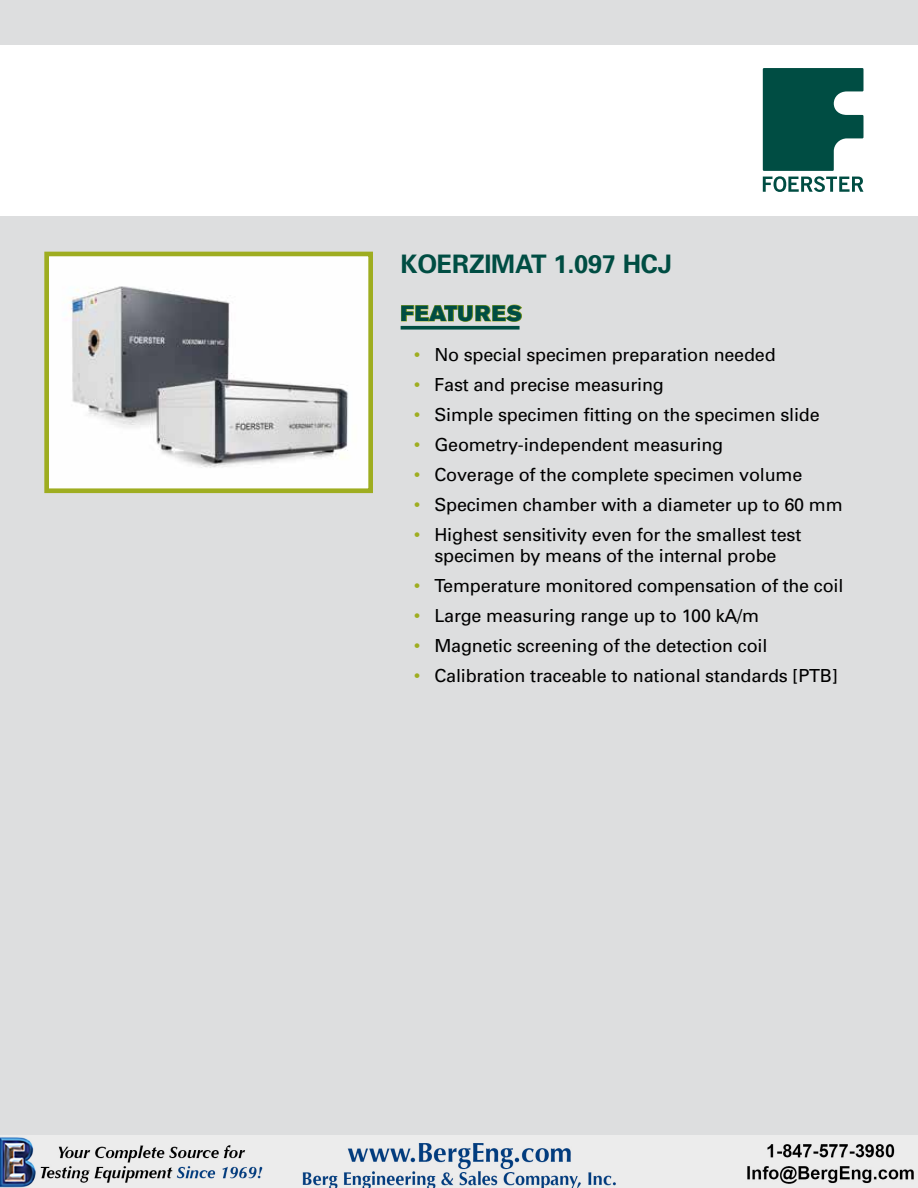
<style>
.page{position:relative;width:918px;height:1188px;background:#dddedf}
.page>*{position:absolute;margin:0;border:0;box-sizing:border-box;transform-origin:0 0}
.t1{font:700 25.5px "Univers";letter-spacing:-.01em;color:#004d43}
.t2{font:21.9px "Akzidenz Grotesk BE Super";letter-spacing:.015em;color:#004d43}
.t3{font:18px/21.6px "Univers";letter-spacing:-.01em;color:#000;text-align:center}
.s1{font-family:"Akzidenz Grotesk BE";color:#9ead20}
</style>
<div class="page">
<div style="left:0;top:45px;width:918px;height:171px;background:#fff"></div>
<svg style="left:763px;top:68px;width:101px;height:124px"></svg>
<img style="left:50px;top:258px;width:317px;height:229px">
<div style="left:44px;top:252px;width:329px;height:241px;border:5px solid #9ead20"></div>
<svg style="left:401px;top:304px;width:121px;height:18px"></svg>
<svg style="left:401px;top:326px;width:119px;height:4px"></svg>
<img style="left:0;top:1135px;width:918px;height:53px">
<h1 class="t1" style="left:401px;top:247px;width:273px">KOERZIMAT 1.097 HCJ</h1>
<p class="t2" style="left:401px;top:301px;width:123px">FEATURES</p>
<p class="t3" style="left:414px;top:343px;width:363px"><span class="s1">•</span> No special specimen preparation needed</p>
<p class="t3" style="left:414px;top:373px;width:251px"><span class="s1">•</span> Fast and precise measuring</p>
<p class="t3" style="left:414px;top:403px;width:407px"><span class="s1">•</span> Simple specimen fitting on the specimen slide</p>
<p class="t3" style="left:414px;top:433px;width:311px"><span class="s1">•</span> Geometry-independent measuring</p>
<p class="t3" style="left:414px;top:463px;width:390px"><span class="s1">•</span> Coverage of the complete specimen volume</p>
<p class="t3" style="left:414px;top:493px;width:430px"><span class="s1">•</span> Specimen chamber with a diameter up to 60 mm</p>
<p class="t3" style="left:414px;top:523px;width:389px"><span class="s1">•</span> Highest sensitivity even for the smallest test specimen by means of the internal probe</p>
<p class="t3" style="left:414px;top:575px;width:431px"><span class="s1">•</span> Temperature monitored compensation of the coil</p>
<p class="t3" style="left:414px;top:605px;width:347px"><span class="s1">•</span> Large measuring range up to 100 kA/m</p>
<p class="t3" style="left:414px;top:635px;width:355px"><span class="s1">•</span> Magnetic screening of the detection coil</p>
<p class="t3" style="left:414px;top:665px;width:425px"><span class="s1">•</span> Calibration traceable to national standards [PTB]</p>
</div>
